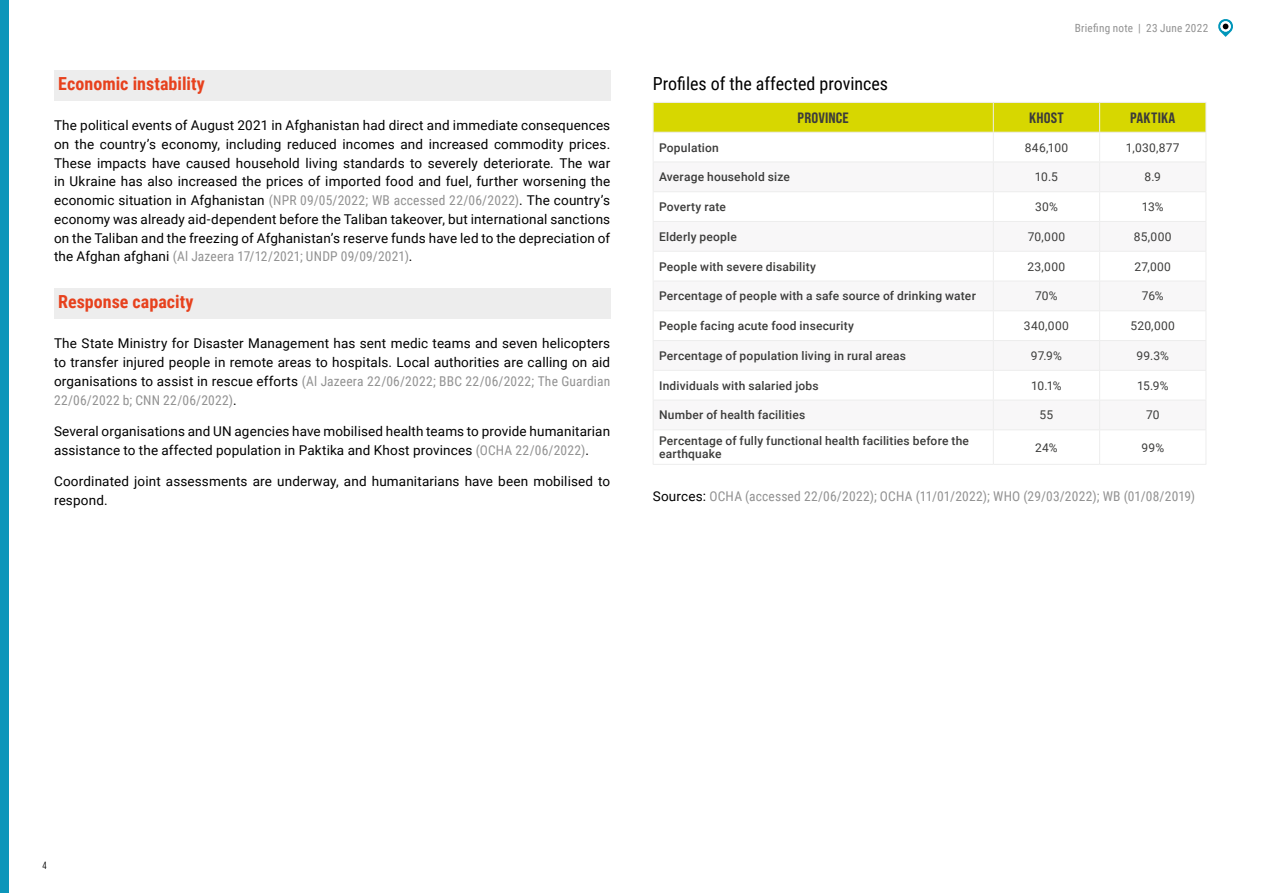
<style>
.page{position:relative;width:1263px;height:893px;background:#fff}
.page>*{position:absolute;margin:0;border:0;box-sizing:border-box;transform-origin:0 0}
.t1{font:700 18px "Roboto Condensed";color:#e7411d}
.t2{font:18px "Roboto Condensed";color:#000}
.t3{font:15px "Bebas Neue Pro Semi Exp X Bold";letter-spacing:.01em;color:#3c3c3b}
.t4{font:13.5px/18.8px "Roboto";letter-spacing:.01em;color:#000}
.t5{font:13.5px/18.8px "Roboto Condensed";letter-spacing:.015em;color:#929292}
.t6{font:500 12px/13.5px "Roboto";letter-spacing:.015em;color:#3c3c3b}
.t7{font:12px "Roboto";letter-spacing:.02em;color:#3c3c3b}
.t8{font:11.25px "Roboto Condensed";letter-spacing:.02em;color:#929292}
.t9{font:10.5px "Bebas Neue Pro Middle";color:#000}
.s1{font-family:"Roboto Condensed";color:#929292}
.s2{font-family:"Roboto";color:#000}
</style>
<div class="page">
<svg style="left:1218px;top:19px;width:15px;height:18px"></svg>
<div style="left:0;top:0;width:9px;height:893px;background:#0c96ba"></div>
<div style="left:54px;top:70px;width:556px;height:31px;background:#ededed"></div>
<div style="left:54px;top:289px;width:556px;height:30px;background:#ededed"></div>
<svg style="left:653px;top:102px;width:553px;height:327px"></svg>
<hr style="left:653px;top:429px;width:340px;height:1px;background:#ededed">
<hr style="left:653px;top:430px;width:1px;height:34px;background:#ededed">
<hr style="left:993px;top:429px;width:107px;height:1px;background:#ededed">
<hr style="left:993px;top:430px;width:1px;height:34px;background:#ededed">
<hr style="left:1100px;top:429px;width:106px;height:1px;background:#ededed">
<hr style="left:1099px;top:430px;width:1px;height:34px;background:#ededed">
<hr style="left:1205px;top:430px;width:1px;height:34px;background:#ededed">
<hr style="left:653px;top:464px;width:340px;height:1px;background:#ededed">
<hr style="left:993px;top:464px;width:107px;height:1px;background:#ededed">
<hr style="left:1100px;top:464px;width:106px;height:1px;background:#ededed">
<h1 class="t1" style="left:58px;top:71px;width:148px">Economic instability</h1>
<p class="t4" style="left:54px;top:115px;width:558px;text-align:justify">The political events of August 2021 in Afghanistan had direct and immediate consequences on the country’s economy, including reduced incomes and increased commodity prices.<br>These impacts have caused household living standards to severely deteriorate. The war in Ukraine has also increased the prices of imported food and fuel, further worsening the economic situation in Afghanistan <span class="s1">(NPR 09/05/2022; WB accessed 22/06/2022)</span>. The country’s economy was already aid-dependent before the Taliban takeover, but international sanctions on the Taliban and the freezing of Afghanistan’s reserve funds have led to the depreciation of</p>
<p class="t5" style="left:54px;top:247px;width:360px"><span class="s2">the Afghan afghani</span> (Al Jazeera 17/12/2021; UNDP 09/09/2021)<span class="s2">.</span></p>
<h1 class="t1" style="left:58px;top:289px;width:137px">Response capacity</h1>
<p class="t4" style="left:54px;top:334px;width:558px">The State Ministry for Disaster Management has sent medic teams and seven helicopters to transfer injured people in remote areas to hospitals. Local authorities are calling on aid</p>
<p class="t5" style="left:54px;top:371px;width:558px"><span class="s2">organisations to assist in rescue efforts</span> (Al Jazeera 22/06/2022; BBC 22/06/2022; The Guardian<br>22/06/2022 b; CNN 22/06/2022)<span class="s2">.</span></p>
<p class="t4" style="left:54px;top:422px;width:558px">Several organisations and UN agencies have mobilised health teams to provide humanitarian assistance to the affected population in Paktika and Khost provinces <span class="s1">(OCHA 22/06/2022)</span>.</p>
<p class="t4" style="left:54px;top:472px;width:558px">Coordinated joint assessments are underway, and humanitarians have been mobilised to respond.</p>
<h1 class="t2" style="left:653px;top:71px;width:237px">Profiles of the affected provinces</h1>
<p class="t8" style="left:1075px;top:20px;width:135px">Briefing note | 23 June 2022</p>
<p class="t3" style="left:798px;top:108px;width:53px">PROVINCE</p>
<p class="t3" style="left:1029px;top:108px;width:36px">KHOST</p>
<p class="t3" style="left:1130px;top:108px;width:47px">PAKTIKA</p>
<p class="t6" style="left:659px;top:140px;width:61px">Population</p>
<p class="t7" style="left:1025px;top:139px;width:45px">846,100</p>
<p class="t7" style="left:1126px;top:139px;width:55px">1,030,877</p>
<p class="t6" style="left:659px;top:170px;width:132px">Average household size</p>
<p class="t7" style="left:1035px;top:169px;width:25px">10.5</p>
<p class="t7" style="left:1144px;top:169px;width:18px">8.9</p>
<p class="t6" style="left:659px;top:200px;width:68px">Poverty rate</p>
<p class="t7" style="left:1035px;top:198px;width:24px">30%</p>
<p class="t7" style="left:1142px;top:198px;width:23px">13%</p>
<p class="t6" style="left:659px;top:229px;width:79px">Elderly people</p>
<p class="t7" style="left:1028px;top:228px;width:39px">70,000</p>
<p class="t7" style="left:1134px;top:228px;width:39px">85,000</p>
<p class="t6" style="left:659px;top:259px;width:158px">People with severe disability</p>
<p class="t7" style="left:1027px;top:258px;width:39px">23,000</p>
<p class="t7" style="left:1134px;top:258px;width:38px">27,000</p>
<p class="t6" style="left:659px;top:289px;width:318px">Percentage of people with a safe source of drinking water</p>
<p class="t7" style="left:1035px;top:288px;width:24px">70%</p>
<p class="t7" style="left:1142px;top:288px;width:23px">76%</p>
<p class="t6" style="left:659px;top:319px;width:197px">People facing acute food insecurity</p>
<p class="t7" style="left:1024px;top:317px;width:46px">340,000</p>
<p class="t7" style="left:1130px;top:317px;width:46px">520,000</p>
<p class="t6" style="left:659px;top:348px;width:248px">Percentage of population living in rural areas</p>
<p class="t7" style="left:1031px;top:347px;width:33px">97.9%</p>
<p class="t7" style="left:1136px;top:347px;width:34px">99.3%</p>
<p class="t6" style="left:659px;top:378px;width:161px">Individuals with salaried jobs</p>
<p class="t7" style="left:1031px;top:377px;width:32px">10.1%</p>
<p class="t7" style="left:1137px;top:377px;width:33px">15.9%</p>
<p class="t6" style="left:659px;top:408px;width:148px">Number of health facilities</p>
<p class="t7" style="left:1039px;top:407px;width:15px">55</p>
<p class="t7" style="left:1146px;top:407px;width:15px">70</p>
<p class="t6" style="left:659px;top:433px;width:311px">Percentage of fully functional health facilities before the earthquake</p>
<p class="t7" style="left:1035px;top:439px;width:24px">24%</p>
<p class="t7" style="left:1141px;top:439px;width:24px">99%</p>
<p class="t5" style="left:653px;top:486px;width:544px"><span class="s2">Sources:</span> OCHA (accessed 22/06/2022); OCHA (11/01/2022); WHO (29/03/2022); WB (01/08/2019)</p>
<p class="t9" style="left:43px;top:859px;width:6px">4</p>
</div>
